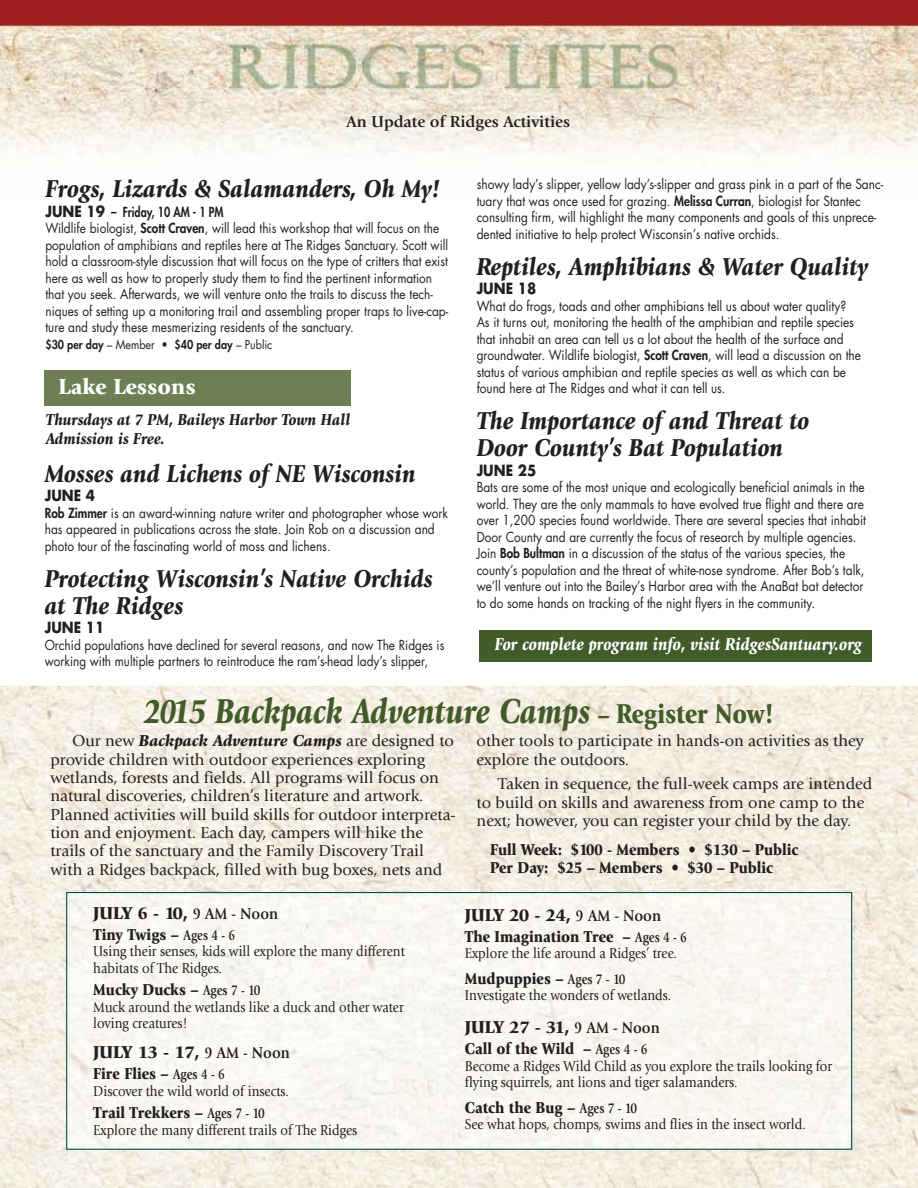
<style>
.page{position:relative;width:918px;height:1188px;background:#fff}
.page>*{position:absolute;margin:0;border:0;box-sizing:border-box;transform-origin:0 0}
.t1{font:italic 900 36px "Giovanni";color:#415c29;scale:.85 1}
.t2{font:italic 900 25.5px/27px "Giovanni";color:#231f20;scale:.9 1}
.t3{font:900 22.5px "Giovanni";color:#fff}
.t4{font:900 18px "Giovanni";color:#231f20}
.t5{font:italic 900 18px "Giovanni";color:#fff;scale:.88 1}
.t6{font:16.5px/18.5px "Giovanni";color:#231f20}
.t7{font:900 16.5px/18px "Giovanni";color:#231f20;scale:.9 1}
.t8{font:italic 900 16.5px/19.5px "Giovanni";color:#231f20;scale:.9 1}
.t9{font:700 16.5px "Giovanni";color:#231f20}
.t10{font:15px/16.5px "Giovanni";color:#231f20;scale:.88 1}
.t11{font:700 15px "Futura";color:#231f20;scale:.9 1}
.t12{font:13.5px/16.5px "Futura";color:#231f20;scale:.88 1}
.t13{font:800 12px "Futura";color:#231f20;scale:.9 1}
.s1{font-weight:700;font-size:15px}
.s2{font-weight:800}
.s3{font-weight:400}
.s4{font-style:normal;font-size:25.5px}
.s5{font-style:normal;font-size:28.5px}
.s6{font-weight:900;font-style:italic}
.s7{font-weight:700;font-size:16.5px}
</style>
<div class="page">
<img style="left:0;top:0;width:918px;height:163px">
<div style="left:44px;top:370px;width:307px;height:36px;background:#6f7f54"></div>
<div style="left:479px;top:630px;width:392px;height:31px;background:#415c29"></div>
<img style="left:0;top:686px;width:918px;height:502px">
<div style="left:68px;top:894px;width:782px;height:254px;background:#faf7f3"></div>
<div style="left:66px;top:892px;width:786px;height:258px;border:1px solid #054f48"></div>
<p class="t9" style="left:346px;top:115px;width:225px">An Update of Ridges Activities</p>
<h2 class="t2" style="left:45px;top:177px;width:440px">Frogs, Lizards &amp; Salamanders, Oh My!</h2>
<p class="t12" style="left:45px;top:205px;width:459px"><span class="s1">JUNE 19</span> <span class="s2">– Friday, 10 AM - 1 PM<br></span>Wildlife biologist, <span class="s2">Scott Craven</span>, will lead this workshop that will focus on the population of amphibians and reptiles here at The Ridges Sanctuary. Scott will hold a classroom-style discussion that will focus on the type of critters that exist here as well as how to properly study them to find the pertinent information that you seek. Afterwards, we will venture onto the trails to discuss the tech&shy;niques of setting up a monitoring trail and assembling proper traps to live-cap&shy;ture and study these mesmerizing residents of the sanctuary.</p>
<p class="t13" style="left:45px;top:339px;width:254px">$30 per day <span class="s3">– Member •</span> $40 per day <span class="s3">– Public</span></p>
<h3 class="t3" style="left:58px;top:378px;width:139px">Lake Lessons</h3>
<p class="t8" style="left:46px;top:411px;width:340px">Thursdays at 7 PM, Baileys Harbor Town Hall<br>Admission is Free.</p>
<h2 class="t2" style="left:45px;top:462px;width:414px">Mosses and Lichens of NE Wisconsin</h2>
<p class="t11" style="left:45px;top:489px;width:57px">JUNE 4</p>
<p class="t12" style="left:45px;top:506px;width:460px"><span class="s2">Rob Zimmer</span> is an award-winning nature writer and photographer whose work has appeared in publications across the state. Join Rob on a discussion and photo tour of the fascinating world of moss and lichens.</p>
<h2 class="t2" style="left:45px;top:567px;width:433px">Protecting Wisconsin’s Native Orchids at The Ridges</h2>
<p class="t11" style="left:45px;top:621px;width:68px">JUNE 11</p>
<p class="t12" style="left:45px;top:638px;width:456px">Orchid populations have declined for several reasons, and now The Ridges is working with multiple partners to reintroduce the ram’s-head lady’s slipper,</p>
<p class="t12" style="left:477px;top:177px;width:463px">showy lady’s slipper, yellow lady’s-slipper and grass pink in a part of the Sanc&shy;tuary that was once used for grazing. <span class="s2">Melissa Curran</span>, biologist for Stantec consulting firm, will highlight the many components and goals of this unprece&shy;dented initiative to help protect Wisconsin’s native orchids.</p>
<h2 class="t2" style="left:477px;top:255px;width:436px">Reptiles, Amphibians &amp; Water Quality</h2>
<p class="t11" style="left:477px;top:282px;width:68px">JUNE 18</p>
<p class="t12" style="left:477px;top:299px;width:438px">What do frogs, toads and other amphibians tell us about water quality?<br>As it turns out, monitoring the health of the amphibian and reptile species that inhabit an area can tell us a lot about the health of the surface and groundwater. Wildlife biologist, <span class="s2">Scott Craven</span>, will lead a discussion on the status of various amphibian and reptile species as well as which can be found here at The Ridges and what it can tell us.</p>
<h2 class="t2" style="left:477px;top:409px;width:371px">The Importance of and Threat to<br>Door County’s Bat Population</h2>
<p class="t11" style="left:477px;top:463px;width:68px">JUNE 25</p>
<p class="t12" style="left:477px;top:480px;width:444px">Bats are some of the most unique and ecologically beneficial animals in the world. They are the only mammals to have evolved true flight and there are over 1,200 species found worldwide. There are several species that inhabit Door County and are currently the focus of research by multiple agencies.<br>Join <span class="s2">Bob Bultman</span> in a discussion of the status of the various species, the county’s population and the threat of white-nose syndrome. After Bob’s talk, we’ll venture out into the Bailey’s Harbor area with the AnaBat bat detector to do some hands on tracking of the night flyers in the community.</p>
<h3 class="t5" style="left:495px;top:637px;width:419px">For complete program info, visit RidgesSantuary.org</h3>
<h1 class="t1" style="left:144px;top:698px;width:742px">2015 Backpack Adventure Camps <span class="s4">–</span> <span class="s5">Register Now!</span></h1>
<p class="t6" style="left:50px;top:733px;width:407px;text-indent:22px">Our new <span class="s6">Backpack Adventure Camps</span> are designed to provide children with outdoor experiences exploring wetlands, forests and fields. All programs will focus on natural discoveries, children’s literature and artwork.<br>Planned activities will build skills for outdoor interpreta&shy;tion and enjoyment. Each day, campers will hike the trails of the sanctuary and the Family Discovery Trail with a Ridges backpack, filled with bug boxes, nets and</p>
<p class="t6" style="left:477px;top:733px;width:389px">other tools to participate in hands-on activities as they explore the outdoors.</p>
<p class="t6" style="left:477px;top:776px;width:397px;text-indent:22px">Taken in sequence, the full-week camps are intended to build on skills and awareness from one camp to the next; however, you can register your child by the day.</p>
<p class="t7" style="left:490px;top:842px;width:344px">Full Week: $100 - Members • $130 – Public<br>Per Day: $25 – Members • $30 – Public</p>
<h3 class="t4" style="left:93px;top:906px;width:186px">JULY 6 - 10, <span class="s7">9 AM - Noon</span></h3>
<p class="t7" style="left:93px;top:927px;width:159px">Tiny Twigs – <span class="s1">Ages 4 - 6</span></p>
<p class="t10" style="left:93px;top:944px;width:356px">Using their senses, kids will explore the many different habitats of The Ridges.</p>
<p class="t7" style="left:93px;top:982px;width:187px">Mucky Ducks – <span class="s1">Ages 7 - 10</span></p>
<p class="t10" style="left:93px;top:1000px;width:354px">Muck around the wetlands like a duck and other water loving creatures!</p>
<h3 class="t4" style="left:93px;top:1045px;width:198px">JULY 13 - 17, <span class="s7">9 AM - Noon</span></h3>
<p class="t7" style="left:93px;top:1066px;width:148px">Fire Flies – <span class="s1">Ages 4 - 6</span></p>
<p class="t10" style="left:93px;top:1084px;width:224px">Discover the wild world of insects.</p>
<p class="t7" style="left:93px;top:1105px;width:192px">Trail Trekkers – <span class="s1">Ages 7 - 10</span></p>
<p class="t10" style="left:93px;top:1123px;width:301px">Explore the many different trails of The Ridges</p>
<h3 class="t4" style="left:465px;top:908px;width:198px">JULY 20 - 24, <span class="s7">9 AM - Noon</span></h3>
<p class="t7" style="left:465px;top:928px;width:248px">The Imagination Tree – <span class="s1">Ages 4 - 6</span></p>
<p class="t10" style="left:465px;top:946px;width:242px">Explore the life around a Ridges’ tree.</p>
<p class="t7" style="left:465px;top:970px;width:180px">Mudpuppies – <span class="s1">Ages 7 - 10</span></p>
<p class="t10" style="left:465px;top:988px;width:236px">Investigate the wonders of wetlands.</p>
<h3 class="t4" style="left:465px;top:1020px;width:197px">JULY 27 - 31, <span class="s7">9 AM - Noon</span></h3>
<p class="t7" style="left:465px;top:1041px;width:204px">Call of the Wild – <span class="s1">Ages 4 - 6</span></p>
<p class="t10" style="left:465px;top:1059px;width:419px">Become a Ridges Wild Child as you explore the trails looking for flying squirrels, ant lions and tiger salamanders.</p>
<p class="t7" style="left:465px;top:1099px;width:193px">Catch the Bug – <span class="s1">Ages 7 - 10</span></p>
<p class="t10" style="left:465px;top:1117px;width:389px">See what hops, chomps, swims and flies in the insect world.</p>
</div>
